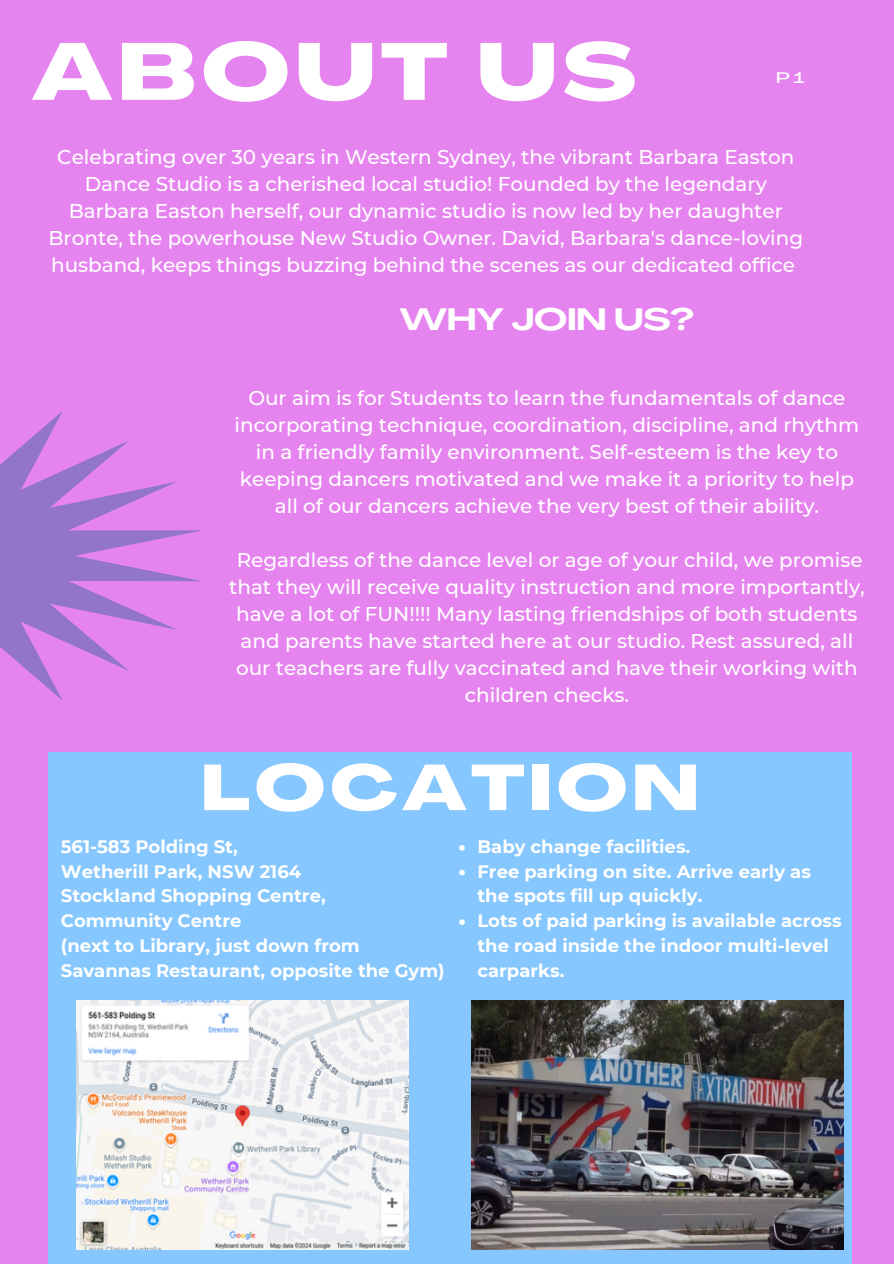
<style>
.page{position:relative;width:894px;height:1264px;background:#fff}
.page>*{position:absolute;margin:0;border:0;box-sizing:border-box;transform-origin:0 0}
.t1{font:800 79.5px "Agrandir Grand";letter-spacing:.07em;color:#fff}
.t2{font:800 63.6px "Agrandir Grand";letter-spacing:.07em;color:#fff}
.t3{font:700 30.45px "Agrandir Grand";color:#fff}
.t4{font:500 19.95px/27px "Montserrat";color:#fff;text-align:center}
.t5{font:700 18px/24.8px "Montserrat";color:#fff}
.t6{font:500 15px "Agrandir Grand";color:#fff}
</style>
<div class="page">
<div style="left:0;top:0;width:893px;height:1263px;background:#e684ef"></div>
<div style="left:48px;top:751px;width:803px;height:512px;background:#85c7fe"></div>
<svg style="left:0;top:411px;width:202px;height:290px"></svg>
<img style="left:472px;top:1000px;width:371px;height:249px">
<svg style="left:459px;top:845px;width:5px;height:5px"></svg>
<svg style="left:459px;top:869px;width:5px;height:6px"></svg>
<svg style="left:459px;top:919px;width:5px;height:5px"></svg>
<img style="left:76px;top:1000px;width:332px;height:249px">
<h4 class="t1" style="left:32px;top:40px;width:605px">ABOUT US</h4>
<p class="t6" style="left:776px;top:72px;width:29px">P 1</p>
<p class="t4" style="left:49px;top:143px;width:755px">Celebrating over 30 years in Western Sydney, the vibrant Barbara Easton Dance Studio is a cherished local studio! Founded by the legendary Barbara Easton herself, our dynamic studio is now led by her daughter Bronte, the powerhouse New Studio Owner. David, Barbara's dance-loving husband, keeps things buzzing behind the scenes as our dedicated office</p>
<h1 class="t3" style="left:400px;top:307px;width:295px">WHY JOIN US?</h1>
<p class="t4" style="left:234px;top:384px;width:626px">Our aim is for Students to learn the fundamentals of dance incorporating technique, coordination, discipline, and rhythm in a friendly family environment. Self-esteem is the key to keeping dancers motivated and we make it a priority to help all of our dancers achieve the very best of their ability.</p>
<h4 class="t4" style="left:229px;top:546px;width:637px">Regardless of the dance level or age of your child, we promise that they will receive quality instruction and more importantly, have a lot of FUN!!!! Many lasting friendships of both students and parents have started here at our studio. Rest assured, all our teachers are fully vaccinated and have their working with children checks.</h4>
<p class="t2" style="left:201px;top:762px;width:499px">LOCATION</p>
<h3 class="t5" style="left:61px;top:834px;width:385px">561-583 Polding St,<br>Wetherill Park, NSW 2164<br>Stockland Shopping Centre,<br>Community Centre<br>(next to Library, just down from<br>Savannas Restaurant, opposite the Gym)</h3>
<h4 class="t5" style="left:477px;top:834px;width:214px">Baby change facilities.</h4>
<h4 class="t5" style="left:477px;top:858px;width:335px">Free parking on site. Arrive early as the spots fill up quickly.</h4>
<h2 class="t5" style="left:477px;top:908px;width:365px">Lots of paid parking is available across the road inside the indoor multi-level carparks.</h2>
</div>
